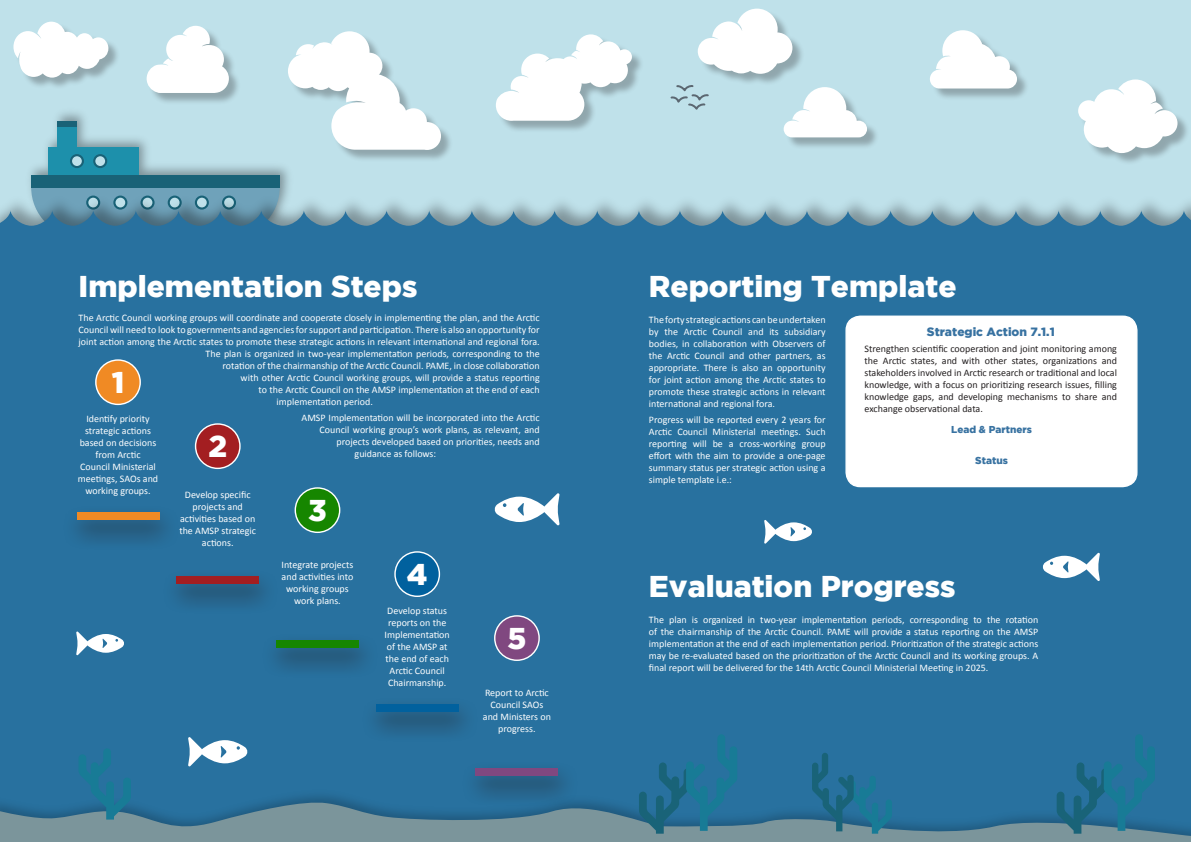
<style>
.page{position:relative;width:1191px;height:842px;background:#fff}
.page>*{position:absolute;margin:0;border:0;box-sizing:border-box;transform-origin:0 0}
.t1{font:900 30px "Gotham";color:#fff}
.t2{font:900 12px "Gotham";color:#3872a1}
.t3{font:10px/12px "Calibri";color:#fff;text-align:center}
.t4{font:10px/12px "Calibri";color:#231f20;text-align:justify}
.t5{font:900 10px "Gotham";color:#3872a1}
</style>
<div class="page">
<div style="left:0;top:0;width:1191px;height:380px;background:#bfe1ea"></div>
<img style="left:30px;top:166px;width:259px;height:22px">
<svg style="left:31px;top:187px;width:249px;height:1px"></svg>
<div style="left:31px;top:175px;width:249px;height:12px;background:#196277"></div>
<div style="left:48px;top:147px;width:90px;height:28px;background:#1d90ab"></div>
<div style="left:70px;top:154px;width:14px;height:14px;background:#196277;border-radius:50%"></div>
<div style="left:93px;top:154px;width:14px;height:14px;background:#196277;border-radius:50%"></div>
<img style="left:4px;top:188px;width:1187px;height:22px">
<div style="left:0;top:210px;width:1191px;height:575px;background:#28719f"></div>
<div style="left:0;top:785px;width:1191px;height:14px;background:#28719f"></div>
<svg style="left:0;top:799px;width:1191px;height:43px;background:#578399"></svg>
<div style="left:96px;top:360px;width:44px;height:44px;background:#f08a24;border-radius:50%"></div>
<div style="left:95px;top:359px;width:46px;height:46px;border:1px solid #fff;border-radius:50%"></div>
<div style="left:62px;top:505px;width:118px;height:45px;background:#231f20;opacity:.75"></div>
<div style="left:77px;top:513px;width:82px;height:7px;background:#f08a24"></div>
<div style="left:196px;top:424px;width:44px;height:44px;background:#a31e21;border-radius:50%"></div>
<div style="left:195px;top:423px;width:46px;height:46px;border:1px solid #fff;border-radius:50%"></div>
<div style="left:161px;top:569px;width:119px;height:45px;background:#231f20;opacity:.75"></div>
<div style="left:177px;top:577px;width:82px;height:7px;background:#a31e21"></div>
<div style="left:295px;top:488px;width:45px;height:44px;background:#168600;border-radius:50%"></div>
<div style="left:294px;top:487px;width:46px;height:46px;border:1px solid #fff;border-radius:50%"></div>
<div style="left:261px;top:633px;width:118px;height:45px;background:#231f20;opacity:.75"></div>
<div style="left:276px;top:640px;width:82px;height:8px;background:#168600"></div>
<div style="left:395px;top:552px;width:44px;height:44px;background:#01619e;border-radius:50%"></div>
<div style="left:394px;top:551px;width:46px;height:46px;border:1px solid #fff;border-radius:50%"></div>
<div style="left:361px;top:697px;width:118px;height:45px;background:#231f20;opacity:.75"></div>
<div style="left:376px;top:704px;width:82px;height:8px;background:#01619e"></div>
<div style="left:495px;top:616px;width:44px;height:44px;background:#804880;border-radius:50%"></div>
<div style="left:494px;top:615px;width:46px;height:46px;border:1px solid #fff;border-radius:50%"></div>
<div style="left:460px;top:761px;width:119px;height:45px;background:#231f20;opacity:.75"></div>
<div style="left:476px;top:768px;width:82px;height:8px;background:#804880"></div>
<svg style="left:494px;top:493px;width:65px;height:33px"></svg>
<svg style="left:1042px;top:552px;width:58px;height:29px"></svg>
<svg style="left:76px;top:631px;width:49px;height:25px"></svg>
<svg style="left:764px;top:519px;width:48px;height:25px"></svg>
<svg style="left:188px;top:736px;width:60px;height:31px"></svg>
<div style="left:15px;top:10px;width:1175px;height:156px;background:#231f20;opacity:.3"></div>
<svg style="left:13px;top:22px;width:95px;height:56px"></svg>
<svg style="left:147px;top:26px;width:82px;height:67px"></svg>
<svg style="left:930px;top:30px;width:87px;height:59px"></svg>
<svg style="left:783px;top:87px;width:84px;height:50px"></svg>
<svg style="left:698px;top:9px;width:94px;height:65px"></svg>
<svg style="left:288px;top:31px;width:153px;height:119px"></svg>
<svg style="left:1078px;top:79px;width:99px;height:74px"></svg>
<svg style="left:496px;top:34px;width:136px;height:87px"></svg>
<div style="left:846px;top:316px;width:290px;height:170px;background:#fff;border-radius:14px"></div>
<div style="left:845px;top:316px;width:292px;height:171px;border:1px solid #fff;border-radius:14px"></div>
<svg style="left:639px;top:734px;width:98px;height:100px;background:#297297"></svg>
<svg style="left:1056px;top:734px;width:99px;height:100px;background:#287297"></svg>
<svg style="left:812px;top:753px;width:80px;height:81px;background:#2b7295"></svg>
<svg style="left:79px;top:748px;width:52px;height:71px;background:#277699"></svg>
<h1 class="t1" style="left:79px;top:269px;width:340px">Implementation Steps</h1>
<p class="t3" style="left:79px;top:312px;width:463px">The Arctic Council working groups will coordinate and cooperate closely in implementing the plan, and the Arctic</p>
<p class="t3" style="left:79px;top:324px;width:463px">Council will need to look to governments and agencies for support and participation. There is also an opportunity for</p>
<p class="t3" style="left:79px;top:336px;width:462px">joint action among the Arctic states to promote these strategic actions in relevant international and regional fora.</p>
<p class="t3" style="left:206px;top:348px;width:335px">The plan is organized in two-year implementation periods, corresponding to the</p>
<p class="t3" style="left:223px;top:360px;width:318px">rotation of the chairmanship of the Arctic Council. PAME, in close collaboration</p>
<p class="t3" style="left:241px;top:372px;width:300px">with other Arctic Council working groups, will provide a status reporting</p>
<p class="t3" style="left:259px;top:384px;width:282px">to the Arctic Council on the AMSP implementation at the end of each</p>
<p class="t3" style="left:277px;top:396px;width:98px">implementation period.</p>
<p class="t3" style="left:302px;top:412px;width:240px">AMSP Implementation will be incorporated into the Arctic</p>
<p class="t3" style="left:320px;top:424px;width:221px">Council working group’s work plans, as relevant, and</p>
<p class="t3" style="left:337px;top:436px;width:204px">projects developed based on priorities, needs and</p>
<p class="t3" style="left:355px;top:448px;width:83px">guidance as follows:</p>
<h1 class="t1" style="left:112px;top:365px;width:14px">1</h1>
<p class="t3" style="left:78px;top:413px;width:82px">Identify priority strategic actions based on decisions from Arctic<br>Council Ministerial meetings, SAOs and working groups.</p>
<h1 class="t1" style="left:208px;top:429px;width:20px">2</h1>
<p class="t3" style="left:179px;top:489px;width:78px">Develop specific projects and activities based on the AMSP strategic actions.</p>
<h1 class="t1" style="left:308px;top:493px;width:20px">3</h1>
<p class="t3" style="left:281px;top:559px;width:73px">Integrate projects and activities into working groups work plans.</p>
<h1 class="t1" style="left:407px;top:557px;width:22px">4</h1>
<p class="t3" style="left:384px;top:605px;width:67px">Develop status reports on the<br>Implementation of the AMSP at the end of each<br>Arctic Council<br>Chairmanship.</p>
<h1 class="t1" style="left:507px;top:621px;width:20px">5</h1>
<p class="t3" style="left:483px;top:687px;width:69px">Report to Arctic<br>Council SAOs and Ministers on progress.</p>
<h1 class="t1" style="left:649px;top:269px;width:309px">Reporting Template</h1>
<p class="t2" style="left:926px;top:324px;width:129px">Strategic Action 7.1.1</p>
<p class="t3" style="left:649px;top:314px;width:178px;text-align:justify">The forty strategic actions can be undertaken by the Arctic Council and its subsidiary bodies, in collaboration with Observers of the Arctic Council and other partners, as appropriate. There is also an opportunity for joint action among the Arctic states to promote these strategic actions in relevant international and regional fora.</p>
<p class="t3" style="left:649px;top:414px;width:178px;text-align:justify">Progress will be reported every 2 years for Arctic Council Ministerial meetings. Such reporting will be a cross-working group effort with the aim to provide a one-page summary status per strategic action using a simple template i.e.:</p>
<p class="t4" style="left:864px;top:343px;width:254px">Strengthen scientific cooperation and joint monitoring among the Arctic states, and with other states, organizations and stakeholders involved in Arctic research or traditional and local knowledge, with a focus on prioritizing research issues, filling knowledge gaps, and developing mechanisms to share and exchange observational data.</p>
<p class="t5" style="left:951px;top:424px;width:82px">Lead &amp; Partners</p>
<p class="t5" style="left:975px;top:454px;width:34px">Status</p>
<h1 class="t1" style="left:649px;top:569px;width:308px">Evaluation Progress</h1>
<p class="t3" style="left:649px;top:614px;width:391px;text-align:justify">The plan is organized in two-year implementation periods, corresponding to the rotation of the chairmanship of the Arctic Council. PAME will provide a status reporting on the AMSP implementation at the end of each implementation period. Prioritization of the strategic actions may be re-evaluated based on the prioritization of the Arctic Council and its working groups. A final report will be delivered for the 14th Arctic Council Ministerial Meeting in 2025.</p>
</div>
